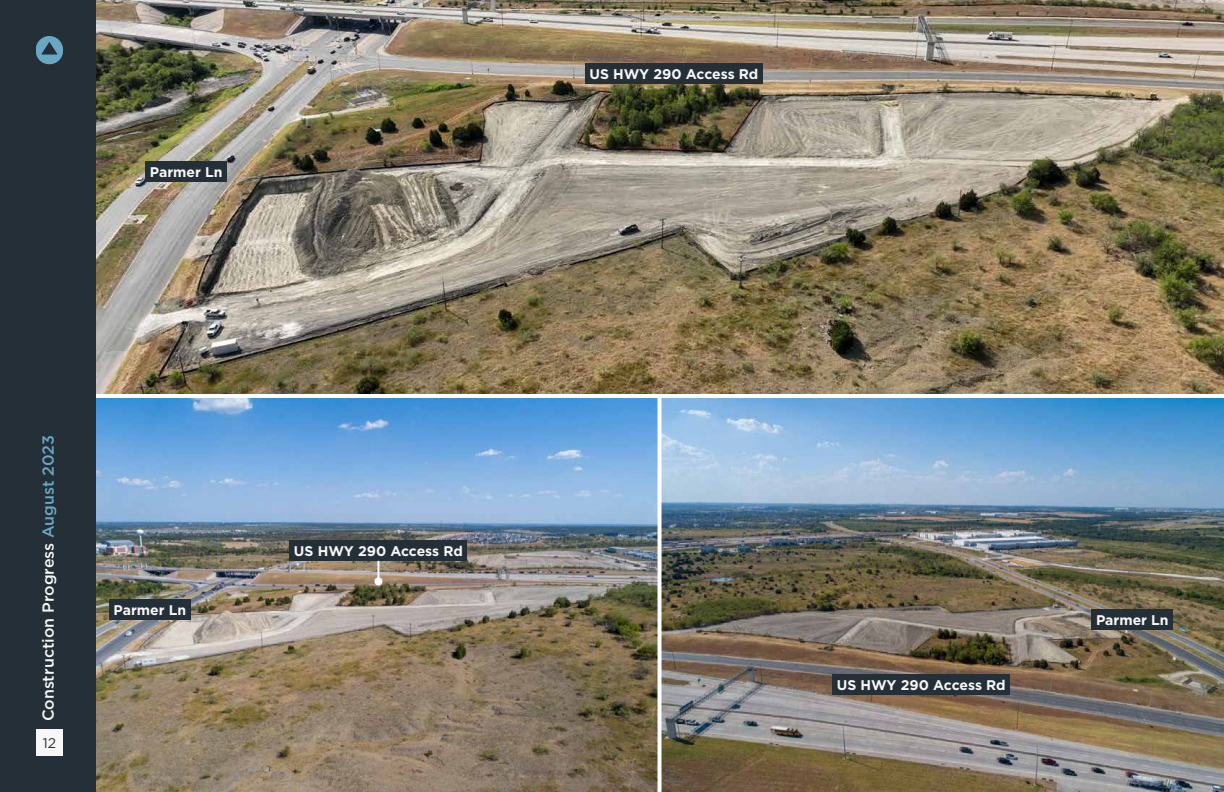
<style>
.page{position:relative;width:1224px;height:792px;background:#fff}
.page>*{position:absolute;margin:0;border:0;box-sizing:border-box;transform-origin:0 0}
.t1{font:500 16px "Gotham";color:#f7f7f7}
.t2{font:700 14px "Gotham";color:#f7f7f7}
.t3{font:14px "Gotham";color:#252f38}
.s1{color:#6aa7c3}
</style>
<div class="page">
<img style="left:95px;top:0;width:1129px;height:394px">
<img style="left:95px;top:398px;width:1129px;height:394px">
<svg style="left:658px;top:398px;width:4px;height:394px"></svg>
<div style="left:145px;top:161px;width:82px;height:20px;background:#252f38"></div>
<div style="left:585px;top:63px;width:178px;height:21px;background:#252f38"></div>
<div style="left:289px;top:541px;width:178px;height:20px;background:#252f38"></div>
<div style="left:832px;top:674px;width:178px;height:20px;background:#252f38"></div>
<div style="left:109px;top:600px;width:82px;height:20px;background:#252f38"></div>
<div style="left:1092px;top:610px;width:81px;height:20px;background:#252f38"></div>
<hr style="left:377px;top:561px;width:2px;height:20px;background:#fff">
<div style="left:374px;top:577px;width:8px;height:8px;background:#fff;border-radius:50%"></div>
<div style="left:0;top:0;width:95px;height:792px;background:#252f38"></div>
<div style="left:36px;top:730px;width:27px;height:26px;background:#f7f7f7"></div>
<svg style="left:36px;top:36px;width:27px;height:28px"></svg>
<p class="t2" style="left:150px;top:163px;width:74px">Parmer Ln</p>
<p class="t1" style="left:38px;top:721px;width:288px;rotate:-90deg">Construction Progress <span class="s1">August 2023</span></p>
<p class="t3" style="left:43px;top:735px;width:15px">12</p>
<p class="t2" style="left:114px;top:601px;width:74px">Parmer Ln</p>
<p class="t2" style="left:294px;top:542px;width:170px">US HWY 290 Access Rd</p>
<p class="t2" style="left:590px;top:65px;width:170px">US HWY 290 Access Rd</p>
<p class="t2" style="left:837px;top:675px;width:170px">US HWY 290 Access Rd</p>
<p class="t2" style="left:1096px;top:611px;width:74px">Parmer Ln</p>
</div>
